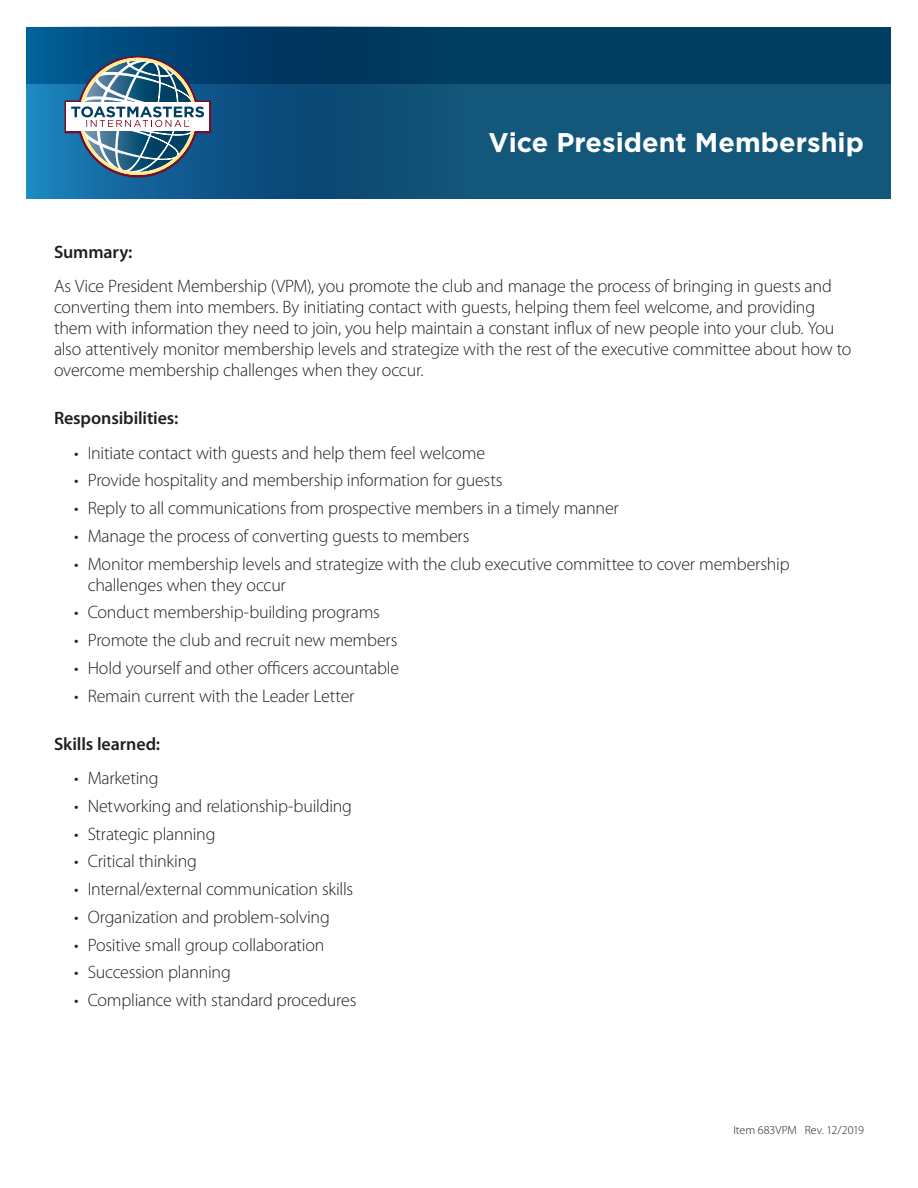
<style>
.page{position:relative;width:918px;height:1188px;background:#fff}
.page>*{position:absolute;margin:0;border:0;box-sizing:border-box;transform-origin:0 0}
.t1{font:700 27px "Gotham";color:#fff}
.t2{font:300 18px/21px "Myriad Pro";letter-spacing:-.015em;color:#231f20}
.t3{font:600 18px "Myriad Pro";letter-spacing:-.005em;color:#231f20}
.t4{font:300 12px "Myriad Pro";letter-spacing:-.005em;color:#231f20}
</style>
<div class="page">
<div style="left:27px;top:27px;width:864px;height:172px;background:#003f61"></div>
<div style="left:27px;top:84px;width:864px;height:115px;background:#13577a"></div>
<svg style="left:27px;top:27px;width:345px;height:172px"></svg>
<svg style="left:65px;top:56px;width:146px;height:122px;background:#668aa1"></svg>
<p class="t1" style="left:489px;top:124px;width:377px">Vice President Membership</p>
<p class="t3" style="left:54px;top:242px;width:80px">Summary:</p>
<p class="t2" style="left:54px;top:276px;width:799px">As Vice President Membership (VPM), you promote the club and manage the process of bringing in guests and converting them into members. By initiating contact with guests, helping them feel welcome, and providing them with information they need to join, you help maintain a constant influx of new people into your club. You also attentively monitor membership levels and strategize with the rest of the executive committee about how to overcome membership challenges when they occur.</p>
<p class="t3" style="left:54px;top:408px;width:126px">Responsibilities:</p>
<p class="t2" style="left:74px;top:442px;width:412px">• Initiate contact with guests and help them feel welcome</p>
<p class="t2" style="left:74px;top:470px;width:430px">• Provide hospitality and membership information for guests</p>
<p class="t2" style="left:74px;top:498px;width:546px">• Reply to all communications from prospective members in a timely manner</p>
<p class="t2" style="left:74px;top:526px;width:397px">• Manage the process of converting guests to members</p>
<p class="t2" style="left:88px;top:553px;width:703px;text-indent:-14px">• Monitor membership levels and strategize with the club executive committee to cover membership challenges when they occur</p>
<p class="t2" style="left:74px;top:602px;width:307px">• Conduct membership-building programs</p>
<p class="t2" style="left:74px;top:630px;width:325px">• Promote the club and recruit new members</p>
<p class="t2" style="left:74px;top:658px;width:327px">• Hold yourself and other officers accountable</p>
<p class="t2" style="left:74px;top:685px;width:282px">• Remain current with the Leader Letter</p>
<p class="t3" style="left:54px;top:734px;width:108px">Skills learned:</p>
<p class="t2" style="left:74px;top:768px;width:86px">• Marketing</p>
<p class="t2" style="left:74px;top:796px;width:279px">• Networking and relationship-building</p>
<p class="t2" style="left:74px;top:823px;width:143px">• Strategic planning</p>
<p class="t2" style="left:74px;top:851px;width:124px">• Critical thinking</p>
<p class="t2" style="left:74px;top:879px;width:280px">• Internal/external communication skills</p>
<p class="t2" style="left:74px;top:907px;width:257px">• Organization and problem-solving</p>
<p class="t2" style="left:74px;top:934px;width:252px">• Positive small group collaboration</p>
<p class="t2" style="left:74px;top:962px;width:158px">• Succession planning</p>
<p class="t2" style="left:74px;top:990px;width:284px">• Compliance with standard procedures</p>
<p class="t4" style="left:733px;top:1123px;width:132px">Item 683VPM Rev. 12/2019</p>
</div>
